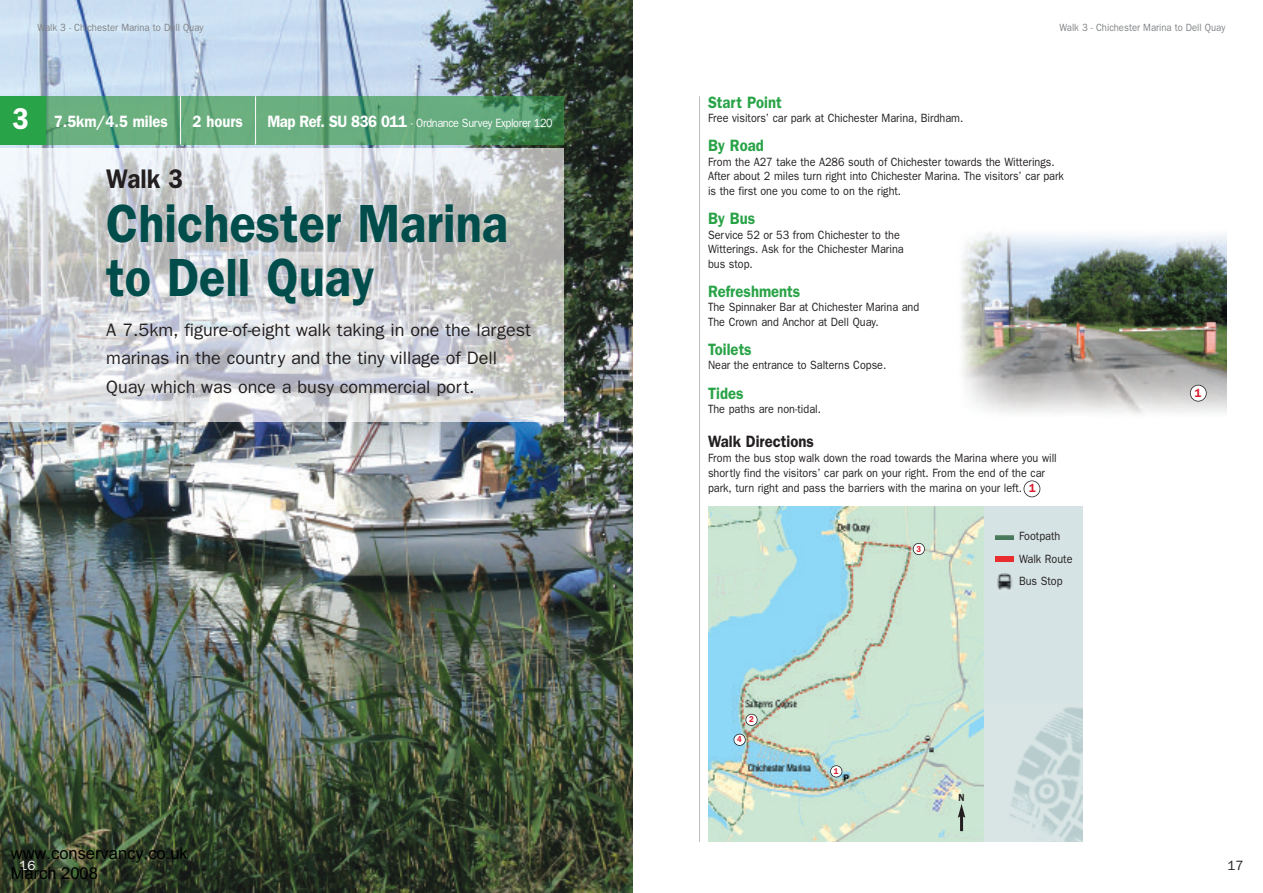
<style>
.page{position:relative;width:1263px;height:893px;background:#fff}
.page>*{position:absolute;margin:0;border:0;box-sizing:border-box;transform-origin:0 0}
.t1{font:600 54px/54px "Franklin Gothic";color:#004d4b;scale:.9 1}
.t2{font:600 30.3px "Franklin Gothic";color:#fff;scale:.9 1}
.t3{font:600 27px "Franklin Gothic";color:#231f20;scale:.9 1}
.t4{font:18px/28.5px "Franklin Gothic";color:#231f20}
.t5{font:600 16.5px "Franklin Gothic";color:#29a347;scale:.9 1}
.t6{font:16.5px/19.8px "Arial";color:#000}
.t7{font:600 16.5px "Franklin Gothic";color:#fff;scale:.9 1}
.t8{font:600 16.5px "Franklin Gothic";color:#231f20;scale:.9 1}
.t9{font:13.5px "Franklin Gothic";color:#fff}
.t10{font:13.5px "Franklin Gothic";color:#231f20}
.t11{font:12px/14.5px "Franklin Gothic";color:#231f20;scale:.9 1}
.t12{font:12px "Franklin Gothic";letter-spacing:-.03em;color:#fff;scale:.9 1}
.t13{font:600 12px "Franklin Gothic";color:#db1e30;scale:.9 1}
.t14{font:10.5px "Franklin Gothic";color:#808285;scale:.9 1}
.t15{font:600 10.2px "Franklin Gothic";color:#231f20;scale:.9 1}
.t16{font:600 8.7px "Franklin Gothic";color:#db1e30;scale:.9 1}
.s1{font-weight:600;font-size:16.5px}
.s2{font-weight:600;color:#db1e30}
</style>
<div class="page">
<img style="left:0;top:0;width:632px;height:893px">
<div style="left:980px;top:506px;width:102px;height:336px;background:#d6e3e4"></div>
<img style="left:983px;top:701px;width:99px;height:141px">
<img style="left:0;top:149px;width:563px;height:272px">
<img style="left:0;top:96px;width:563px;height:49px">
<hr style="left:180px;top:96px;width:1px;height:49px;background:#fff">
<hr style="left:255px;top:96px;width:1px;height:49px;background:#fff">
<img style="left:708px;top:507px;width:275px;height:335px">
<hr style="left:699px;top:96px;width:1px;height:746px;background:#bcbdc0">
<div style="left:0;top:96px;width:45px;height:48px;background:#29a347"></div>
<img style="left:961px;top:233px;width:266px;height:181px">
<div style="left:1190px;top:385px;width:16px;height:16px;background:#fff;border-radius:50%"></div>
<div style="left:1190px;top:385px;width:17px;height:17px;border:2px solid #231f20;border-radius:50%"></div>
<img style="left:995px;top:557px;width:18px;height:4px">
<img style="left:998px;top:574px;width:15px;height:16px">
<div style="left:913px;top:543px;width:11px;height:12px;background:#fff;border-radius:50%"></div>
<div style="left:913px;top:543px;width:12px;height:12px;border:2px solid #231f20;border-radius:50%"></div>
<div style="left:746px;top:714px;width:11px;height:11px;background:#fff;border-radius:50%"></div>
<div style="left:745px;top:714px;width:12px;height:12px;border:2px solid #231f20;border-radius:50%"></div>
<div style="left:734px;top:734px;width:11px;height:11px;background:#fff;border-radius:50%"></div>
<div style="left:733px;top:734px;width:13px;height:12px;border:2px solid #231f20;border-radius:50%"></div>
<div style="left:830px;top:766px;width:12px;height:11px;background:#fff;border-radius:50%"></div>
<div style="left:830px;top:765px;width:12px;height:12px;border:2px solid #231f20;border-radius:50%"></div>
<hr style="left:960px;top:815px;width:3px;height:16px;background:#231f20">
<svg style="left:958px;top:804px;width:7px;height:14px"></svg>
<div style="left:1023px;top:480px;width:17px;height:17px;border:2px solid #231f20;border-radius:50%"></div>
<p class="t14" style="left:38px;top:21px;width:186px">Walk 3 - Chichester Marina to Dell Quay</p>
<p class="t14" style="left:1059px;top:21px;width:186px">Walk 3 - Chichester Marina to Dell Quay</p>
<h2 class="t2" style="left:12px;top:101px;width:20px">3</h2>
<h3 class="t7" style="left:54px;top:111px;width:128px">7.5km/4.5 miles</h3>
<h3 class="t7" style="left:193px;top:111px;width:57px">2 hours</h3>
<p class="t12" style="left:267px;top:115px;width:319px"><span class="s1">Map Ref. SU 836 011</span> - Ordnance Survey Explorer 120</p>
<h3 class="t3" style="left:106px;top:163px;width:87px">Walk 3</h3>
<h1 class="t1" style="left:106px;top:196px;width:448px">Chichester Marina to Dell Quay</h1>
<h3 class="t4" style="left:106px;top:315px;width:426px">A 7.5km, figure-of-eight walk taking in one the largest marinas in the country and the tiny village of Dell<br>Quay which was once a busy commercial port.</h3>
<h3 class="t5" style="left:708px;top:92px;width:83px">Start Point</h3>
<p class="t11" style="left:708px;top:111px;width:285px">Free visitors’ car park at Chichester Marina, Birdham.</p>
<h3 class="t5" style="left:708px;top:136px;width:63px">By Road</h3>
<p class="t11" style="left:708px;top:154px;width:397px">From the A27 take the A286 south of Chichester towards the Witterings.<br>After about 2 miles turn right into Chichester Marina. The visitors’ car park is the first one you come to on the right.</p>
<h3 class="t5" style="left:708px;top:209px;width:54px">By Bus</h3>
<p class="t11" style="left:708px;top:227px;width:219px">Service 52 or 53 from Chichester to the<br>Witterings. Ask for the Chichester Marina bus stop.</p>
<h3 class="t5" style="left:708px;top:281px;width:104px">Refreshments</h3>
<p class="t11" style="left:708px;top:300px;width:236px">The Spinnaker Bar at Chichester Marina and<br>The Crown and Anchor at Dell Quay.</p>
<h3 class="t5" style="left:708px;top:340px;width:50px">Toilets</h3>
<p class="t11" style="left:708px;top:358px;width:200px">Near the entrance to Salterns Copse.</p>
<h3 class="t5" style="left:708px;top:383px;width:41px">Tides</h3>
<p class="t11" style="left:708px;top:402px;width:127px">The paths are non-tidal.</p>
<h3 class="t8" style="left:708px;top:432px;width:119px">Walk Directions</h3>
<p class="t11" style="left:708px;top:450px;width:389px;line-height:15px">From the bus stop walk down the road towards the Marina where you will shortly find the visitors’ car park on your right. From the end of the car park, turn right and pass the barriers with the marina on your left. <span class="s2">1</span></p>
<p class="t16" style="left:916px;top:543px;width:7px">3</p>
<p class="t11" style="left:1019px;top:525px;width:61px;line-height:22.5px">Footpath<br>Walk Route<br>Bus Stop</p>
<p class="t13" style="left:1195px;top:386px;width:9px">1</p>
<p class="t16" style="left:749px;top:714px;width:7px">2</p>
<p class="t16" style="left:737px;top:734px;width:7px">4</p>
<p class="t16" style="left:834px;top:766px;width:7px">1</p>
<p class="t15" style="left:958px;top:791px;width:8px">N</p>
<h3 class="t6" style="left:11px;top:843px;width:178px">www.conservancy.co.uk<br>March 2008</h3>
<p class="t9" style="left:19px;top:858px;width:18px">16</p>
<p class="t10" style="left:1227px;top:858px;width:18px">17</p>
</div>
